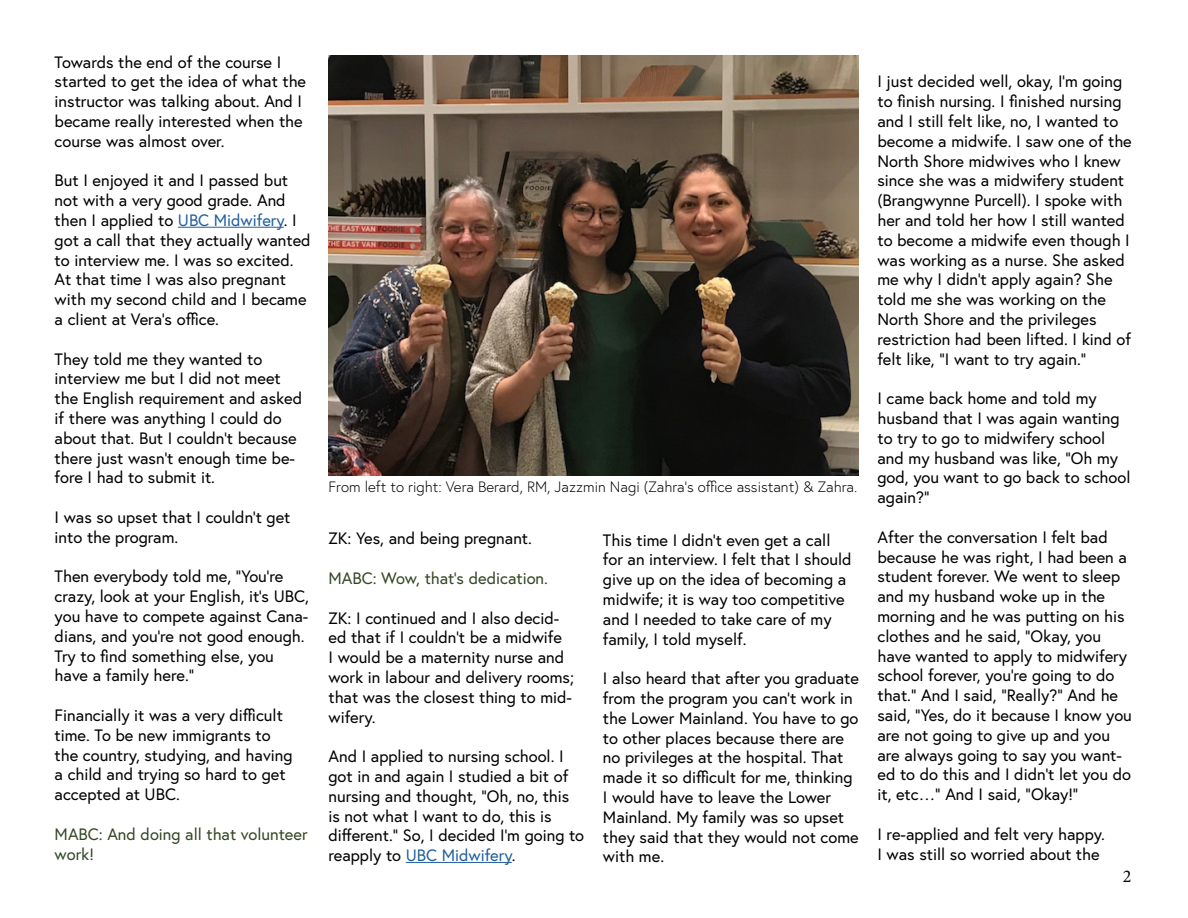
<style>
.page{position:relative;width:1188px;height:918px;background:#fff}
.page>*{position:absolute;margin:0;border:0;box-sizing:border-box;transform-origin:0 0}
.t1{font:18px "Minion Pro";color:#000}
.t2{font:16.5px/19.8px "Europa";color:#000}
.t3{font:16.5px/19.8px "Europa";color:#334724}
.t4{font:300 15px "Europa";color:#000}
.s1{color:#215e9e}
</style>
<div class="page">
<hr style="left:178px;top:227px;width:106px;height:1px;background:#215e9e">
<img style="left:328px;top:55px;width:531px;height:421px">
<hr style="left:406px;top:862px;width:106px;height:1px;background:#215e9e">
<p class="t2" style="left:55px;top:52px;width:253px">Towards the end of the course I started to get the idea of what the instructor was talking about. And I became really interested when the course was almost over.</p>
<p class="t2" style="left:55px;top:170px;width:258px">But I enjoyed it and I passed but not with a very good grade. And then I applied to <span class="s1">UBC Midwifery</span> I. got a call that they actually wanted to interview me I. was so excited.<br>At that time I was also pregnant with my second child and I became a client at Veras’ office.</p>
<p class="t2" style="left:55px;top:349px;width:249px">They told me they wanted to interview me but I did not meet the English requirement and asked if there was anything I could do about that. But I couldnt’ because</p>
<p class="t2" style="left:55px;top:467px;width:162px">fore I had to submit it.</p>
<p class="t2" style="left:55px;top:448px;width:242px">there just wasnt’ enough time be-</p>
<p class="t2" style="left:55px;top:507px;width:237px">I was so upset that I couldnt’ get into the program.</p>
<p class="t2" style="left:55px;top:566px;width:256px">Then everybody told me “, You r e’ crazy, look at your English s’i t, UBC,</p>
<p class="t2" style="left:55px;top:626px;width:252px">dians, and your e’ not good enough.</p>
<p class="t2" style="left:55px;top:606px;width:255px">you have to compete against Cana-</p>
<p class="t2" style="left:55px;top:646px;width:221px">Try to find something else, you have a family here “.</p>
<p class="t2" style="left:55px;top:705px;width:239px">Financially it was a very difficult time. To be new immigrants to the country, studying, and having a child and trying so hard to get accepted at UBC.</p>
<p class="t3" style="left:55px;top:824px;width:255px">MABC: And doing all that volunteer work!</p>
<p class="t4" style="left:328px;top:477px;width:530px">From left to right: Vera Berard, RM, Jazzmin Nagi (Zahras’ office assistant) &amp; Zahra.</p>
<p class="t2" style="left:328px;top:528px;width:205px">ZK: Yes, and being pregnant.</p>
<p class="t3" style="left:328px;top:568px;width:221px">MABC: Wow, thats’ dedication.</p>
<p class="t2" style="left:328px;top:608px;width:232px">ZK I: continued and I also decid-</p>
<p class="t2" style="left:328px;top:647px;width:247px">I would be a maternity nurse and work in labour and delivery rooms;</p>
<p class="t2" style="left:328px;top:707px;width:49px">wifery.</p>
<p class="t2" style="left:328px;top:627px;width:235px">ed that Iif couldnt’ be a midwife</p>
<p class="t2" style="left:328px;top:687px;width:245px">that was the closest thing to mid-</p>
<p class="t2" style="left:328px;top:746px;width:257px">And I applied to nursing school I. got in and again I studied a bit of nursing and thought “, Oh, no, this is not what I want to do, this is different ” . So I, decided m’ I going to reapply to <span class="s1">UBC Midwifery</span>.</p>
<p class="t2" style="left:603px;top:530px;width:250px">This time I didnt’ even get a call for an interview I. felt that I should give up on the idea of becoming a midwife; it is way too competitive and I needed to take care of my family I, told myself.</p>
<p class="t2" style="left:603px;top:668px;width:258px">I also heard that after you graduate from the program you cant’ work in the Lower Mainland. You have to go to other places because there are no privileges at the hospital. That made it so difficult for me, thinking<br>I would have to leave the Lower<br>Mainland. My family was so upset they said that they would not come with me.</p>
<p class="t2" style="left:877px;top:71px;width:256px">I just decided well, okay m’ I, going to finish nursing I. finished nursing and I still felt like, no I, wanted to become a midwife I. saw one of the North Shore midwives who I knew since she was a midwifery student (Brangwynne Purcell I.) spoke with her and told her how I still wanted to become a midwife even though I was working as a nurse. She asked me why I didnt’ apply again? She told me she was working on the North Shore and the privileges restriction had been lifted I. kind of felt like “, I want to try again “.</p>
<p class="t2" style="left:877px;top:388px;width:254px">I came back home and told my husband that I was again wanting to try to go to midwifery school and my husband was like “, Oh my god, you want to go back to school again “?</p>
<p class="t2" style="left:877px;top:527px;width:256px">After the conversation I felt bad because he was right I, had been a student forever. We went to sleep and my husband woke up in the morning and he was putting on his clothes and he said “, Okay, you have wanted to apply to midwifery school forever, your e’ going to do that ” . And I said “, Really?” And he said “, Yes, do it because I know you are not going to give up and you</p>
<p class="t2" style="left:877px;top:764px;width:255px">ed to do this and I didnt’ let you do</p>
<p class="t2" style="left:877px;top:745px;width:246px">are always going to say you want-</p>
<p class="t2" style="left:877px;top:784px;width:202px">it, etc…” And I said “, Okay “!</p>
<p class="t2" style="left:877px;top:824px;width:229px">I re-applied and felt very happy.<br>I was still so worried about the</p>
<p class="t1" style="left:1123px;top:864px;width:10px">2</p>
</div>
